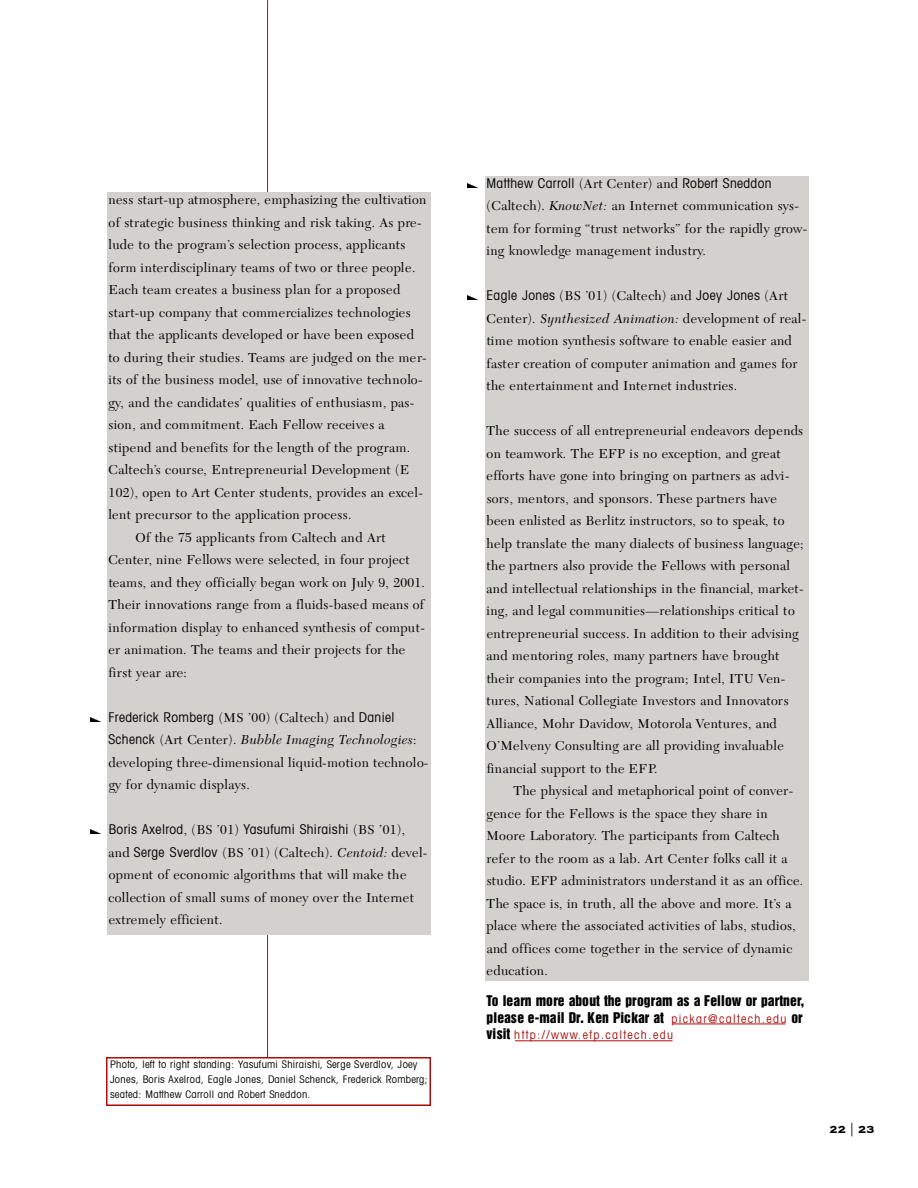
<style>
.page{position:relative;width:918px;height:1188px;background:#fff}
.page>*{position:absolute;margin:0;border:0;box-sizing:border-box;transform-origin:0 0}
.t1{font:13.5px/22.5px "New Caledonia";letter-spacing:.03em;color:#000}
.t2{font:condensed 13.5px "Avant Garde";letter-spacing:.03em;color:#000}
.t3{font:13.5px/16.5px "Helvetica Inserat";color:#000}
.t4{font:13.5px "Copperplate Thirty Three BC";color:#000}
.t5{font:condensed 12px "Avant Garde";color:#ab0f0c}
.t6{font:condensed 10.5px/15px "Avant Garde";letter-spacing:.035em;color:#000}
.s1{font-family:"New Caledonia";font-stretch:normal}
.s2{font-family:"Avant Garde";font-stretch:condensed}
.s3{font-style:italic}
.s4{font-family:"Avant Garde";font-stretch:condensed;font-size:12px;color:#ab0f0c}
.s5{font-family:"Helvetica Inserat";font-stretch:normal;font-size:13.5px;color:#000}
.s6{font-family:"Copperplate Twenty Nine AB"}
</style>
<div class="page">
<hr style="left:267px;top:0;width:1px;height:1079px;background:#ab0f0c">
<div style="left:107px;top:192px;width:324px;height:743px;background:#d3d1cd"></div>
<img style="left:107px;top:1058px;width:324px;height:48px">
<svg style="left:90px;top:717px;width:9px;height:4px"></svg>
<svg style="left:90px;top:829px;width:9px;height:4px"></svg>
<div style="left:485px;top:176px;width:324px;height:805px;background:#d3d1cd"></div>
<svg style="left:468px;top:183px;width:10px;height:5px"></svg>
<svg style="left:468px;top:296px;width:10px;height:4px"></svg>
<hr style="left:515px;top:1041px;width:158px;height:1px;background:#ab0f0c">
<hr style="left:673px;top:1024px;width:112px;height:1px;background:#ab0f0c">
<p class="t1" style="left:109px;top:190px;width:319px">ness start-up atmosphere, emphasizing the cultivation</p>
<p class="t1" style="left:109px;top:212px;width:314px">of strategic business thinking and risk taking. As pre -</p>
<p class="t1" style="left:108px;top:235px;width:299px">lude to the pro g r a m ’s selection process, applicants</p>
<p class="t1" style="left:108px;top:257px;width:309px">f o rm interd i s c i p l i n a ry teams of two or three people.</p>
<p class="t1" style="left:109px;top:280px;width:293px">Each team creates a business plan for a pro p o s e d</p>
<p class="t1" style="left:108px;top:302px;width:304px">s t a rt-up company that commercializes technologies</p>
<p class="t1" style="left:109px;top:325px;width:307px">that the applicants developed or have been exposed</p>
<p class="t1" style="left:109px;top:347px;width:320px">to during their studies. Teams are judged on the mer-</p>
<p class="t1" style="left:108px;top:370px;width:316px">its of the business model, use of innovative technolo-</p>
<p class="t1" style="left:108px;top:392px;width:307px">g y, and the candidates’ qualities of enthusiasm, pas-</p>
<p class="t1" style="left:109px;top:415px;width:278px">sion, and commitment. Each Fellow receives a</p>
<p class="t1" style="left:108px;top:437px;width:303px">stipend and benefits for the length of the pro g r a m .</p>
<p class="t1" style="left:109px;top:460px;width:302px">C a l t e c h ’s course, Entre p reneurial Development (E</p>
<p class="t1" style="left:109px;top:482px;width:316px">102), open to Art Center students, provides an excel-</p>
<p class="t1" style="left:108px;top:505px;width:245px">lent precursor to the application pro c e s s .</p>
<p class="t1" style="left:135px;top:527px;width:252px">Of the 75 applicants from Caltech and Art</p>
<p class="t1" style="left:108px;top:550px;width:303px">C e n t e r, nine Fellows were selected, in four pro j e c t</p>
<p class="t1" style="left:109px;top:572px;width:318px">teams, and they officially began work on July 9, 2001.</p>
<p class="t1" style="left:109px;top:595px;width:317px">Their innovations range from a fluids-based means of</p>
<p class="t1" style="left:109px;top:617px;width:318px">i n f o rmation display to enhanced synthesis of comput-</p>
<p class="t1" style="left:109px;top:640px;width:298px">er animation. The teams and their projects for the</p>
<p class="t1" style="left:109px;top:662px;width:80px">first year are :</p>
<p class="t2" style="left:109px;top:712px;width:288px">F rederick Romberg <span class="s1">(MS ’00) (Caltech) and</span> D a n i e l</p>
<p class="t1" style="left:108px;top:730px;width:322px"><span class="s2">S c h e n c k</span> ( A rt Center). <span class="s3">Bubble Imaging Te c h n o l o g i e s</span>: developing three-dimensional liquid-motion technolo&shy;gy for dynamic displays.</p>
<p class="t2" style="left:109px;top:824px;width:298px">Boris Axelro d<span class="s1">, (BS ’01)</span> Yasufumi Shiraishi <span class="s1">(BS ’01),</span></p>
<p class="t1" style="left:108px;top:842px;width:321px">and <span class="s2">S e rge Sverdlov</span> (BS ’01) (Caltech). <span class="s3">C e n t o i d :</span> d e v e l&shy;opment of economic algorithms that will make the collection of small sums of money over the Intern e t<br>e x t remely eff i c i e n t .</p>
<p class="t6" style="left:110px;top:1058px;width:319px">Photo, left to right standing: Yasufumi Shiraishi, Serge Sverd l o v, Joey<br>Jones, Boris Axelrod, Eagle Jones, Daniel Schenck, Frederick Romberg ; seated: Matthew Carroll and Robert Sneddon.</p>
<p class="t2" style="left:487px;top:178px;width:287px">Matthew Carro l l <span class="s1">( A rt Center) and</span> R o b e rt Sneddon</p>
<p class="t1" style="left:487px;top:196px;width:322px">(Caltech). <span class="s3">K n o w N e t :</span> an Internet communication sys&shy;tem for forming “trust networks” for the rapidly gro w&shy;ing knowledge management industry.</p>
<p class="t1" style="left:486px;top:286px;width:321px"><span class="s2">Eagle Jones</span> (BS ’01) (Caltech) and <span class="s2">Joey Jones</span> ( A rt Center). <span class="s3">Synthesized Animation:</span> development of re a l - time motion synthesis software to enable easier and faster creation of computer animation and games for the entertainment and Internet industries.</p>
<p class="t1" style="left:486px;top:421px;width:319px">The success of all entre p reneurial endeavors depends on teamwork. The EFP is no exception, and gre a t<br>e ff o rts have gone into bringing on partners as advi&shy;sors, mentors, and sponsors. These partners have been enlisted as Berlitz instructors, so to speak, to help translate the many dialects of business language; the partners also provide the Fellows with personal and intellectual relationships in the financial, market&shy;ing, and legal communities—relationships critical to e n t re p reneurial success. In addition to their advising and mentoring roles, many partners have bro u g h t their companies into the program; Intel, ITU Ve n -<br>t u res, National Collegiate Investors and Innovators Alliance, Mohr Davidow, Motorola Ve n t u res, and O’Melveny Consulting are all providing invaluable financial support to the EFP.</p>
<p class="t1" style="left:486px;top:781px;width:318px;text-indent:27px">The physical and metaphorical point of conver&shy;gence for the Fellows is the space they share in<br>M o o re Laboratory. The participants from Caltech refer to the room as a lab. Art Center folks call it a studio. EFP administrators understand it as an off i c e .<br>The space is, in truth, all the above and more. It’s a place where the associated activities of labs, studios, and offices come together in the service of dynamic<br>e d u c a t i o n .</p>
<p class="t3" style="left:487px;top:993px;width:319px">To learn more about the program as a Fellow or part n e r, please e-mail Dr. Ken Pickar at <span class="s4">p i c k a r @ c a l t e c h . e d u</span> or</p>
<p class="t5" style="left:487px;top:1030px;width:188px"><span class="s5">visit</span> h t t p : / / w w w. e f p . c a l t e c h . e d u</p>
<p class="t4" style="left:830px;top:1120px;width:47px">22 <span class="s6">|</span> 23</p>
</div>
